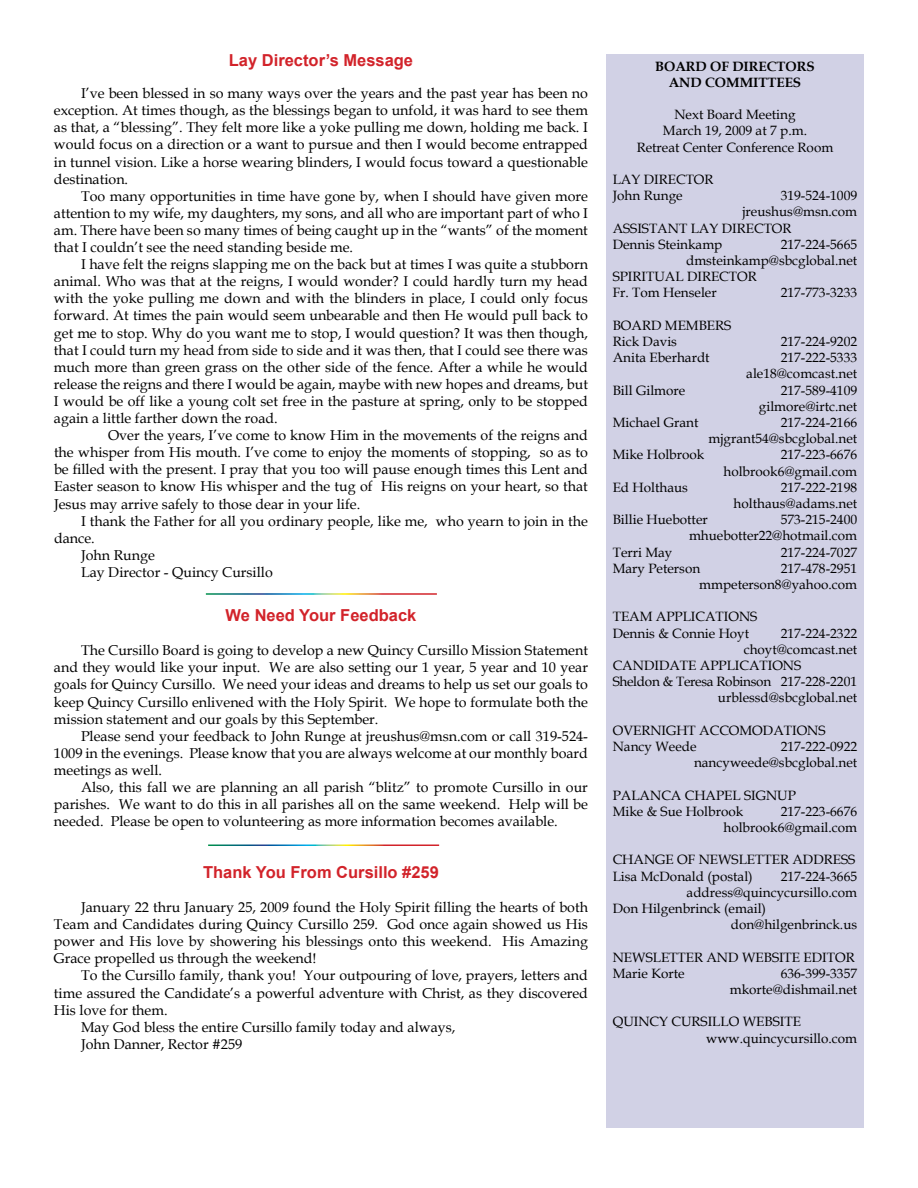
<style>
.page{position:relative;width:918px;height:1188px;background:#fff}
.page>*{position:absolute;margin:0;border:0;box-sizing:border-box;transform-origin:0 0}
.t1{font:700 16.5px "Arial";color:#d2232a}
.t2{font:14.25px/17.1px "Book Antiqua";color:#000;text-align:justify}
.t3{font:13.5px/16.2px "Book Antiqua";color:#000;text-align:right}
.t4{font:13.5px "Book Antiqua";letter-spacing:-.02em;color:#000}
.t5{font:700 13.5px/16.2px "Book Antiqua";color:#000;text-align:center}
</style>
<div class="page">
<div style="left:606px;top:54px;width:258px;height:1073px;background:#d1d1e5"></div>
<p class="t1" style="left:229px;top:49px;width:186px">Lay Director’s Message</p>
<p class="t2" style="left:54px;top:84px;width:536px;text-indent:27px">I’ve been blessed in so many ways over the years and the past year has been no exception. At times though, as the blessings began to unfold, it was hard to see them as that, a “blessing”. They felt more like a yoke pulling me down, holding me back. I would focus on a direction or a want to pursue and then I would become entrapped in tunnel vision. Like a horse wearing blinders, I would focus toward a questionable destination.</p>
<p class="t2" style="left:54px;top:187px;width:536px;text-indent:27px">Too many opportunities in time have gone by, when I should have given more attention to my wife, my daughters, my sons, and all who are important part of who I am. There have been so many times of being caught up in the “wants” of the moment that I couldn’t see the need standing beside me.</p>
<p class="t2" style="left:54px;top:255px;width:536px;text-indent:27px">I have felt the reigns slapping me on the back but at times I was quite a stubborn animal. Who was that at the reigns, I would wonder? I could hardly turn my head with the yoke pulling me down and with the blinders in place, I could only focus forward. At times the pain would seem unbearable and then He would pull back to get me to stop. Why do you want me to stop, I would question? It was then though, that I could turn my head from side to side and it was then, that I could see there was much more than green grass on the other side of the fence. After a while he would release the reigns and there I would be again, maybe with new hopes and dreams, but I would be off like a young colt set free in the pasture at spring, only to be stopped again a little farther down the road.</p>
<p class="t2" style="left:54px;top:426px;width:536px;text-indent:54px">Over the years, I’ve come to know Him in the movements of the reigns and the whisper from His mouth. I’ve come to enjoy the moments of stopping, so as to be filled with the present. I pray that you too will pause enough times this Lent and Easter season to know His whisper and the tug of His reigns on your heart, so that Jesus may arrive safely to those dear in your life.</p>
<p class="t2" style="left:81px;top:512px;width:508px">I thank the Father for all you ordinary people, like me, who yearn to join in the</p>
<p class="t2" style="left:54px;top:529px;width:42px">dance.</p>
<p class="t2" style="left:81px;top:546px;width:75px">John Runge</p>
<p class="t2" style="left:81px;top:563px;width:193px">Lay Director - Quincy Cursillo</p>
<p class="t1" style="left:226px;top:604px;width:192px">We Need Your Feedback</p>
<p class="t2" style="left:54px;top:641px;width:536px;text-indent:27px">The Cursillo Board is going to develop a new Quincy Cursillo Mission Statement and they would like your input. We are also setting our 1 year, 5 year and 10 year goals for Quincy Cursillo. We need your ideas and dreams to help us set our goals to keep Quincy Cursillo enlivened with the Holy Spirit. We hope to formulate both the mission statement and our goals by this September.</p>
<p class="t2" style="left:54px;top:727px;width:536px;text-indent:27px">Please send your feedback to John Runge at jreushus@msn.com or call 319-524- 1009 in the evenings. Please know that you are always welcome at our monthly board meetings as well.</p>
<p class="t2" style="left:54px;top:778px;width:535px;text-indent:27px">Also, this fall we are planning an all parish “blitz” to promote Cursillo in our parishes. We want to do this in all parishes all on the same weekend. Help will be needed. Please be open to volunteering as more information becomes available.</p>
<p class="t1" style="left:203px;top:861px;width:237px">Thank You From Cursillo #259</p>
<p class="t2" style="left:54px;top:898px;width:536px;text-indent:27px">January 22 thru January 25, 2009 found the Holy Spirit filling the hearts of both Team and Candidates during Quincy Cursillo 259. God once again showed us His power and His love by showering his blessings onto this weekend. His Amazing Grace propelled us through the weekend!</p>
<p class="t2" style="left:81px;top:967px;width:508px">To the Cursillo family, thank you! Your outpouring of love, prayers, letters and</p>
<p class="t2" style="left:54px;top:984px;width:536px">time assured the Candidate’s a powerful adventure with Christ, as they discovered</p>
<p class="t2" style="left:54px;top:1001px;width:115px">His love for them.</p>
<p class="t2" style="left:81px;top:1018px;width:376px">May God bless the entire Cursillo family today and always,</p>
<p class="t2" style="left:81px;top:1035px;width:163px">John Danner, Rector #259</p>
<p class="t5" style="left:655px;top:58px;width:161px">BOARD OF DIRECTORS<br>AND COMMITTEES</p>
<p class="t3" style="left:637px;top:106px;width:198px;text-align:center">Next Board Meeting<br>March 19, 2009 at 7 p.m.<br>Retreat Center Conference Room</p>
<p class="t3" style="left:613px;top:171px;width:102px;text-align:left">LAY DIRECTOR<br>John Runge</p>
<p class="t3" style="left:781px;top:187px;width:78px">319-524-1009</p>
<p class="t3" style="left:742px;top:203px;width:116px">jreushus@msn.com</p>
<p class="t3" style="left:613px;top:220px;width:180px">ASSISTANT LAY DIRECTOR</p>
<p class="t3" style="left:613px;top:236px;width:111px">Dennis Steinkamp</p>
<p class="t3" style="left:781px;top:236px;width:78px">217-224-5665</p>
<p class="t3" style="left:686px;top:252px;width:173px">dmsteinkamp@sbcglobal.net</p>
<p class="t3" style="left:613px;top:268px;width:146px">SPIRITUAL DIRECTOR</p>
<p class="t3" style="left:613px;top:284px;width:106px">Fr. Tom Henseler</p>
<p class="t3" style="left:781px;top:284px;width:78px">217-773-3233</p>
<p class="t3" style="left:613px;top:317px;width:120px;text-align:left">BOARD MEMBERS<br>Rick Davis</p>
<p class="t3" style="left:781px;top:333px;width:78px">217-224-9202</p>
<p class="t3" style="left:613px;top:349px;width:98px">Anita Eberhardt</p>
<p class="t3" style="left:746px;top:349px;width:112px">217-222-5333 ale18@comcast.net</p>
<p class="t3" style="left:613px;top:382px;width:74px">Bill Gilmore</p>
<p class="t3" style="left:759px;top:382px;width:100px">217-589-4109 gilmore@irtc.net</p>
<p class="t3" style="left:613px;top:414px;width:87px">Michael Grant</p>
<p class="t3" style="left:708px;top:414px;width:150px">217-224-2166 mjgrant54@sbcglobal.net</p>
<p class="t3" style="left:613px;top:446px;width:93px">Mike Holbrook</p>
<p class="t3" style="left:723px;top:446px;width:135px">217-223-6676 holbrook6@gmail.com</p>
<p class="t3" style="left:613px;top:479px;width:77px">Ed Holthaus</p>
<p class="t3" style="left:734px;top:479px;width:125px">217-222-2198 holthaus@adams.net</p>
<p class="t3" style="left:613px;top:511px;width:97px">Billie Huebotter</p>
<p class="t3" style="left:689px;top:511px;width:170px">573-215-2400 mhuebotter22@hotmail.com</p>
<p class="t3" style="left:613px;top:544px;width:61px">Terri May</p>
<p class="t3" style="left:781px;top:544px;width:78px">217-224-7027</p>
<p class="t3" style="left:613px;top:560px;width:89px">Mary Peterson</p>
<p class="t3" style="left:699px;top:560px;width:159px">217-478-2951 mmpeterson8@yahoo.com</p>
<p class="t3" style="left:613px;top:608px;width:146px;text-align:left">TEAM APPLICATIONS<br>Dennis &amp; Connie Hoyt</p>
<p class="t3" style="left:781px;top:625px;width:78px">217-224-2322</p>
<p class="t3" style="left:744px;top:641px;width:115px">choyt@comcast.net</p>
<p class="t3" style="left:613px;top:657px;width:190px">CANDIDATE APPLICATIONS</p>
<p class="t4" style="left:613px;top:672px;width:246px">Sheldon &amp; Teresa Robinson 217-228-2201</p>
<p class="t3" style="left:718px;top:689px;width:141px">urblessd@sbcglobal.net</p>
<p class="t3" style="left:613px;top:722px;width:214px;text-align:left">OVERNIGHT ACCOMODATIONS<br>Nancy Weede</p>
<p class="t3" style="left:694px;top:738px;width:165px">217-222-0922 nancyweede@sbcglobal.net</p>
<p class="t3" style="left:613px;top:787px;width:185px;text-align:left">PALANCA CHAPEL SIGNUP<br>Mike &amp; Sue Holbrook</p>
<p class="t3" style="left:723px;top:803px;width:135px">217-223-6676 holbrook6@gmail.com</p>
<p class="t3" style="left:613px;top:851px;width:244px;text-align:left">CHANGE OF NEWSLETTER ADDRESS<br>Lisa McDonald (postal)</p>
<p class="t3" style="left:781px;top:868px;width:78px">217-224-3665</p>
<p class="t3" style="left:687px;top:884px;width:172px">address@quincycursillo.com</p>
<p class="t3" style="left:613px;top:900px;width:155px">Don Hilgenbrinck (email)</p>
<p class="t3" style="left:731px;top:916px;width:128px">don@hilgenbrinck.us</p>
<p class="t3" style="left:613px;top:949px;width:243px;text-align:left">NEWSLETTER AND WEBSITE EDITOR<br>Marie Korte</p>
<p class="t3" style="left:730px;top:965px;width:129px">636-399-3357 mkorte@dishmail.net</p>
<p class="t3" style="left:706px;top:1013px;width:153px;text-align:left;text-indent:-93px">QUINCY CURSILLO WEBSITE www.quincycursillo.com</p>
</div>
